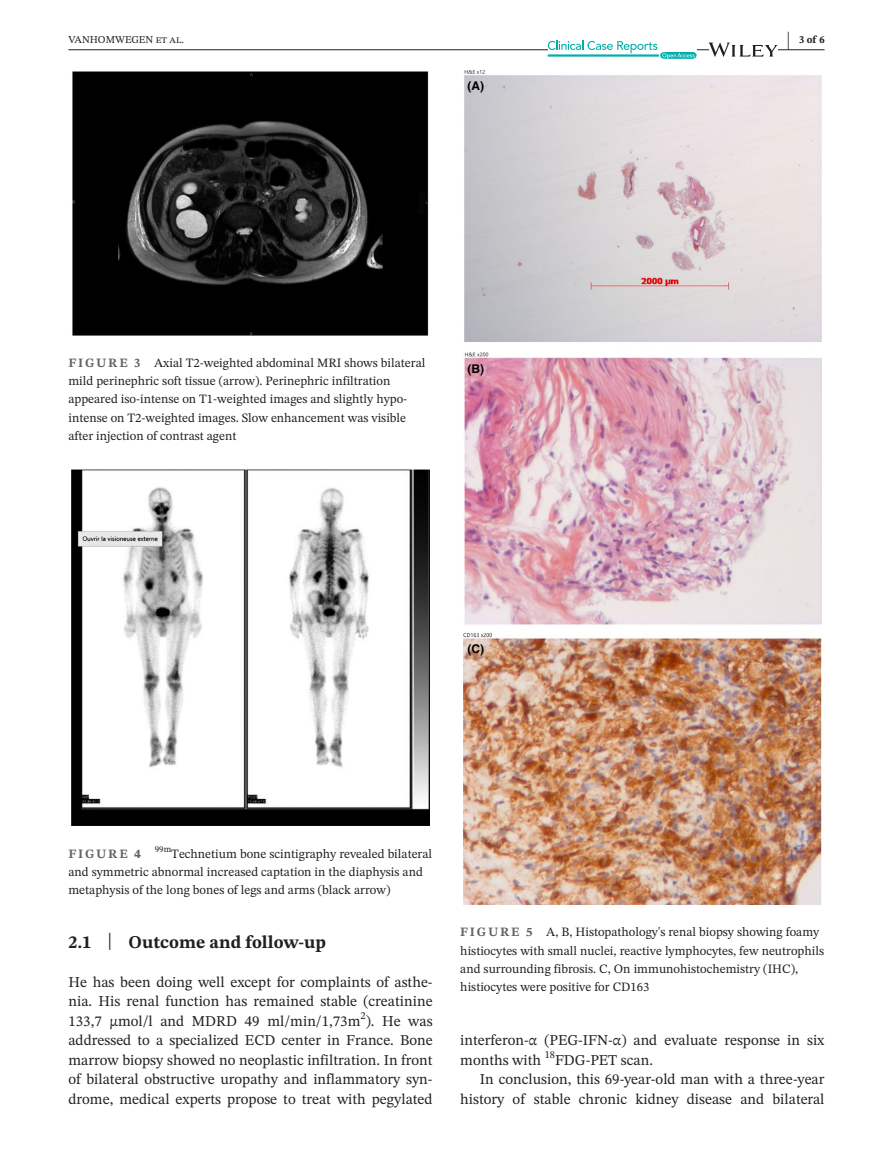
<style>
.page{position:relative;width:893px;height:1174px;background:#fff}
.page>*{position:absolute;margin:0;border:0;box-sizing:border-box;transform-origin:0 0}
.t1{font:700 21px "STIX Two Text";color:#231f20;scale:.42 1}
.t2{font:700 18px "STIX Two Text";color:#231f20}
.t3{font:15px/19.5px "STIX Two Text";color:#231f20;text-align:justify}
.t4{font:12.75px/18px "STIX Two Text";color:#231f20}
.t5{font:700 12px "Helvetica";color:#000}
.t6{font:10.5px "STIX Two Text";color:#231f20}
.t7{font:700 10.5px "STIX Two Text";color:#231f20}
.s1{font-weight:700;color:#636366}
.s2{font-weight:400;font-size:23.7px}
</style>
<div class="page">
<hr style="left:68px;top:49px;width:756px;height:1px;background:#231f20">
<svg style="left:548px;top:41px;width:148px;height:18px"></svg>
<svg style="left:709px;top:43px;width:68px;height:14px"></svg>
<img style="left:72px;top:71px;width:357px;height:264px">
<div style="left:68px;top:469px;width:365px;height:356px;background:linear-gradient(to bottom,#fff,#fff)"></div>
<img style="left:72px;top:469px;width:357px;height:356px">
<img style="left:464px;top:70px;width:357px;height:834px">
<h1 class="t1" style="left:787px;top:24px;width:8px">|</h1>
<p class="t6" style="left:68px;top:32px;width:117px">VANHOMWEGEN et al.</p>
<p class="t7" style="left:799px;top:32px;width:27px">3 of 6</p>
<p class="t5" style="left:467px;top:78px;width:18px">(A)</p>
<p class="t4" style="left:68px;top:354px;width:358px"><span class="s1">FIGURE 3</span> Axial T2-weighted abdominal MRI shows bilateral mild perinephric soft tissue (arrow). Perinephric infiltration appeared iso-intense on T1-weighted images and slightly hypo&shy;intense on T2-weighted images. Slow enhancement was visible after injection of contrast agent</p>
<p class="t5" style="left:467px;top:361px;width:18px">(B)</p>
<p class="t5" style="left:467px;top:641px;width:18px">(C)</p>
<p class="t4" style="left:68px;top:844px;width:365px"><span class="s1">FIGURE 4</span> <sup>99m</sup>Technetium bone scintigraphy revealed bilateral and symmetric abnormal increased captation in the diaphysis and metaphysis of the long bones of legs and arms (black arrow)</p>
<p class="t4" style="left:460px;top:923px;width:365px"><span class="s1">FIGURE 5</span> A, B, Histopathology's renal biopsy showing foamy histiocytes with small nuclei, reactive lymphocytes, few neutrophils and surrounding fibrosis. C, On immunohistochemistry (IHC), histiocytes were positive for CD163</p>
<h2 class="t2" style="left:68px;top:929px;width:259px">2.1 <span class="s2">|</span> Outcome and follow-up</h2>
<p class="t3" style="left:68px;top:972px;width:366px">He has been doing well except for complaints of asthe&shy;nia. His renal function has remained stable (creatinine 133,7 μmol/l and MDRD 49 ml/min/1,73m ). He was</p>
<p class="t6" style="left:360px;top:1008px;width:7px">2</p>
<p class="t3" style="left:68px;top:1030px;width:366px">addressed to a specialized ECD center in France. Bone marrow biopsy showed no neoplastic infiltration. In front of bilateral obstructive uropathy and inflammatory syn&shy;drome, medical experts propose to treat with pegylated</p>
<p class="t3" style="left:460px;top:1030px;width:366px">interferon-α (PEG-IFN-α) and evaluate response in six months with</p>
<p class="t6" style="left:545px;top:1047px;width:12px">18</p>
<p class="t3" style="left:555px;top:1050px;width:99px">FDG-PET scan.</p>
<p class="t3" style="left:480px;top:1069px;width:346px">In conclusion, this 69-year-old man with a three-year</p>
<p class="t3" style="left:460px;top:1089px;width:366px">history of stable chronic kidney disease and bilateral</p>
</div>
